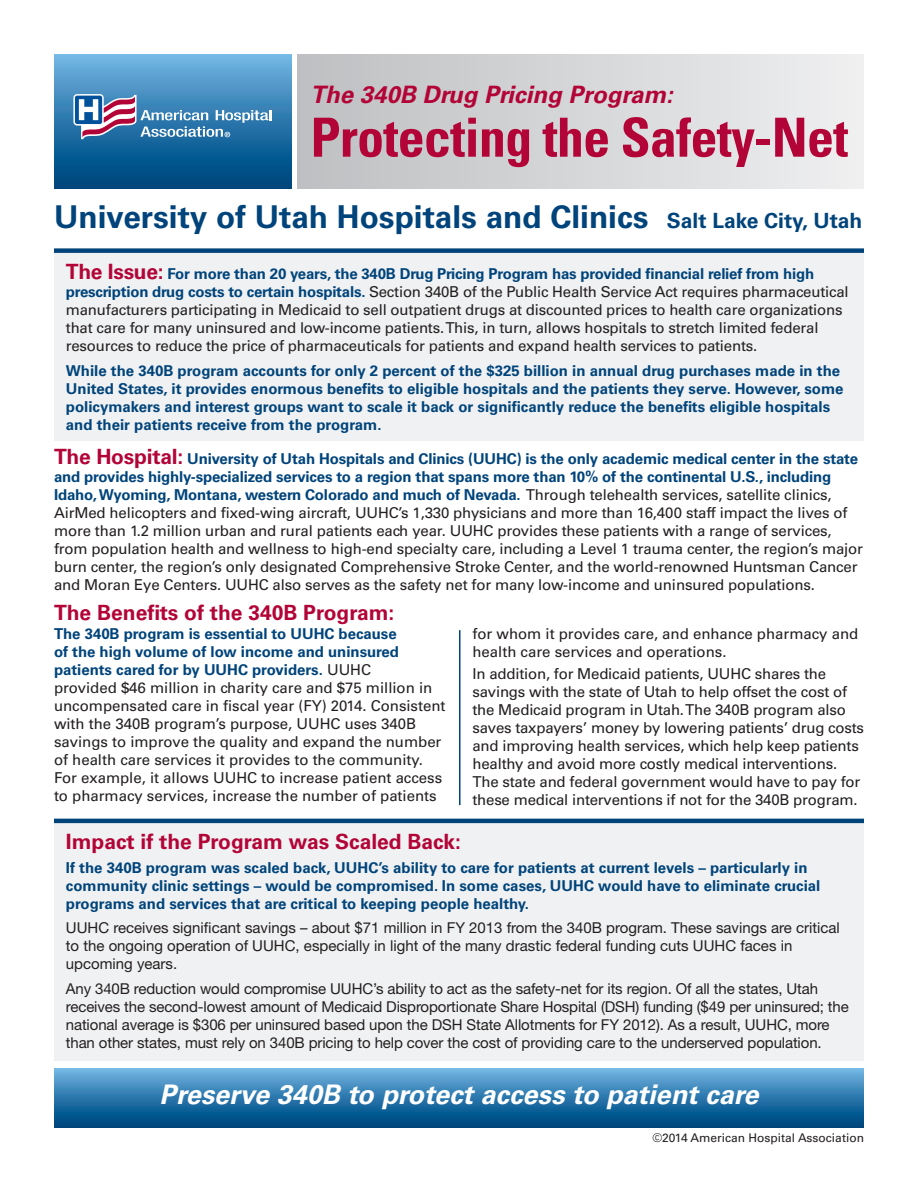
<style>
.page{position:relative;width:918px;height:1188px;background:#fff}
.page>*{position:absolute;margin:0;border:0;box-sizing:border-box;transform-origin:0 0}
.t1{font:700 condensed 54px "Univers LT";letter-spacing:-.015em;color:#b30437}
.t2{font:700 31.5px "Univers LT Std";color:#00447b}
.t3{font:italic 700 27px "Univers LT Std";color:#fff}
.t4{font:italic 700 24px "Univers LT Std";color:#b30437}
.t5{font:700 21px "Univers LT Std";color:#b30437}
.t6{font:15px/18px "Univers LT Std";letter-spacing:-.01em;color:#231f20}
.t7{font:15px/18px "Helvetica Neue LT Std";letter-spacing:-.01em;color:#231f20}
.t8{font:700 15px/18px "Univers LT Std";color:#00447b}
.t9{font:12px "Univers LT Std";color:#231f20}
.s1{font-size:21px}
.s2{font-weight:700;font-size:21px;color:#b30437}
.s3{font-weight:700;color:#00447b}
</style>
<div class="page">
<div style="left:54px;top:819px;width:810px;height:242px;background:#f0f1f2"></div>
<div style="left:54px;top:251px;width:810px;height:190px;background:#f0f1f2"></div>
<div style="left:297px;top:54px;width:567px;height:135px;background:linear-gradient(to right,#bebfc2,#efeff1)"></div>
<div style="left:54px;top:54px;width:238px;height:135px;background:linear-gradient(to bottom,#70b4e3,#003f78)"></div>
<hr style="left:459px;top:630px;width:1px;height:175px;background:#00447b">
<svg style="left:73px;top:94px;width:199px;height:45px;background:#628db7"></svg>
<div style="left:54px;top:1068px;width:810px;height:59px;background:linear-gradient(to bottom,#70b4e3,#00407a)"></div>
<div style="left:54px;top:248px;width:810px;height:5px;background:#00447b"></div>
<hr style="left:54px;top:819px;width:810px;height:4px;background:#00447b">
<p class="t4" style="left:310px;top:80px;width:364px">The 340B Drug Pricing Program:</p>
<p class="t1" style="left:310px;top:104px;width:539px">Protecting the Safety-Net</p>
<p class="t2" style="left:54px;top:198px;width:810px">University of Utah Hospitals and Clinics <span class="s1">Salt Lake City, Utah</span></p>
<p class="t6" style="left:66px;top:265px;width:784px"><span class="s2">The Issue:</span> <span class="s3">For more than 20 years, the 340B Drug Pricing Program has provided financial relief from high prescription drug costs to certain hospitals.</span> Section 340B of the Public Health Service Act requires pharmaceutical manufacturers participating in Medicaid to sell outpatient drugs at discounted prices to health care organizations that care for many uninsured and low-income patients. This, in turn, allows hospitals to stretch limited federal resources to reduce the price of pharmaceuticals for patients and expand health services to patients.</p>
<p class="t8" style="left:66px;top:362px;width:779px">While the 340B program accounts for only 2 percent of the $325 billion in annual drug purchases made in the United States, it provides enormous benefits to eligible hospitals and the patients they serve. However, some policymakers and interest groups want to scale it back or significantly reduce the benefits eligible hospitals and their patients receive from the program.</p>
<p class="t6" style="left:54px;top:450px;width:811px"><span class="s2">The Hospital:</span> <span class="s3">University of Utah Hospitals and Clinics (UUHC) is the only academic medical center in the state and provides highly-specialized services to a region that spans more than 10% of the continental U.S., including Idaho, Wyoming, Montana, western Colorado and much of Nevada.</span> Through telehealth services, satellite clinics, AirMed helicopters and fixed-wing aircraft, UUHC’s 1,330 physicians and more than 16,400 staff impact the lives of more than 1.2 million urban and rural patients each year. UUHC provides these patients with a range of services, from population health and wellness to high-end specialty care, including a Level 1 trauma center, the region’s major burn center, the region’s only designated Comprehensive Stroke Center, and the world-renowned Huntsman Cancer and Moran Eye Centers. UUHC also serves as the safety net for many low-income and uninsured populations.</p>
<p class="t5" style="left:54px;top:600px;width:342px">The Benefits of the 340B Program:</p>
<p class="t6" style="left:54px;top:625px;width:393px"><span class="s3">The 340B program is essential to UUHC because<br>of the high volume of low income and uninsured patients cared for by UUHC providers.</span> UUHC<br>provided $46 million in charity care and $75 million in uncompensated care in fiscal year (FY) 2014. Consistent with the 340B program’s purpose, UUHC uses 340B savings to improve the quality and expand the number of health care services it provides to the community.<br>For example, it allows UUHC to increase patient access to pharmacy services, increase the number of patients</p>
<p class="t6" style="left:472px;top:625px;width:387px">for whom it provides care, and enhance pharmacy and health care services and operations.</p>
<p class="t6" style="left:472px;top:665px;width:393px">In addition, for Medicaid patients, UUHC shares the savings with the state of Utah to help offset the cost of the Medicaid program in Utah. The 340B program also saves taxpayers’ money by lowering patients’ drug costs and improving health services, which help keep patients healthy and avoid more costly medical interventions.<br>The state and federal government would have to pay for these medical interventions if not for the 340B program.</p>
<p class="t5" style="left:66px;top:830px;width:396px">Impact if the Program was Scaled Back:</p>
<p class="t8" style="left:66px;top:859px;width:756px">If the 340B program was scaled back, UUHC’s ability to care for patients at current levels – particularly in community clinic settings – would be compromised. In some cases, UUHC would have to eliminate crucial programs and services that are critical to keeping people healthy.</p>
<p class="t7" style="left:66px;top:919px;width:776px">UUHC receives significant savings – about $71 million in FY 2013 from the 340B program. These savings are critical to the ongoing operation of UUHC, especially in light of the many drastic federal funding cuts UUHC faces in upcoming years.</p>
<p class="t7" style="left:66px;top:980px;width:784px">Any 340B reduction would compromise UUHC’s ability to act as the safety-net for its region. Of all the states, Utah receives the second-lowest amount of Medicaid Disproportionate Share Hospital (DSH) funding ($49 per uninsured; the national average is $306 per uninsured based upon the DSH State Allotments for FY 2012). As a result, UUHC, more than other states, must rely on 340B pricing to help cover the cost of providing care to the underserved population.</p>
<p class="t3" style="left:160px;top:1079px;width:600px">Preserve 340B to protect access to patient care</p>
<p class="t9" style="left:653px;top:1130px;width:213px">©2014 American Hospital Association</p>
</div>
